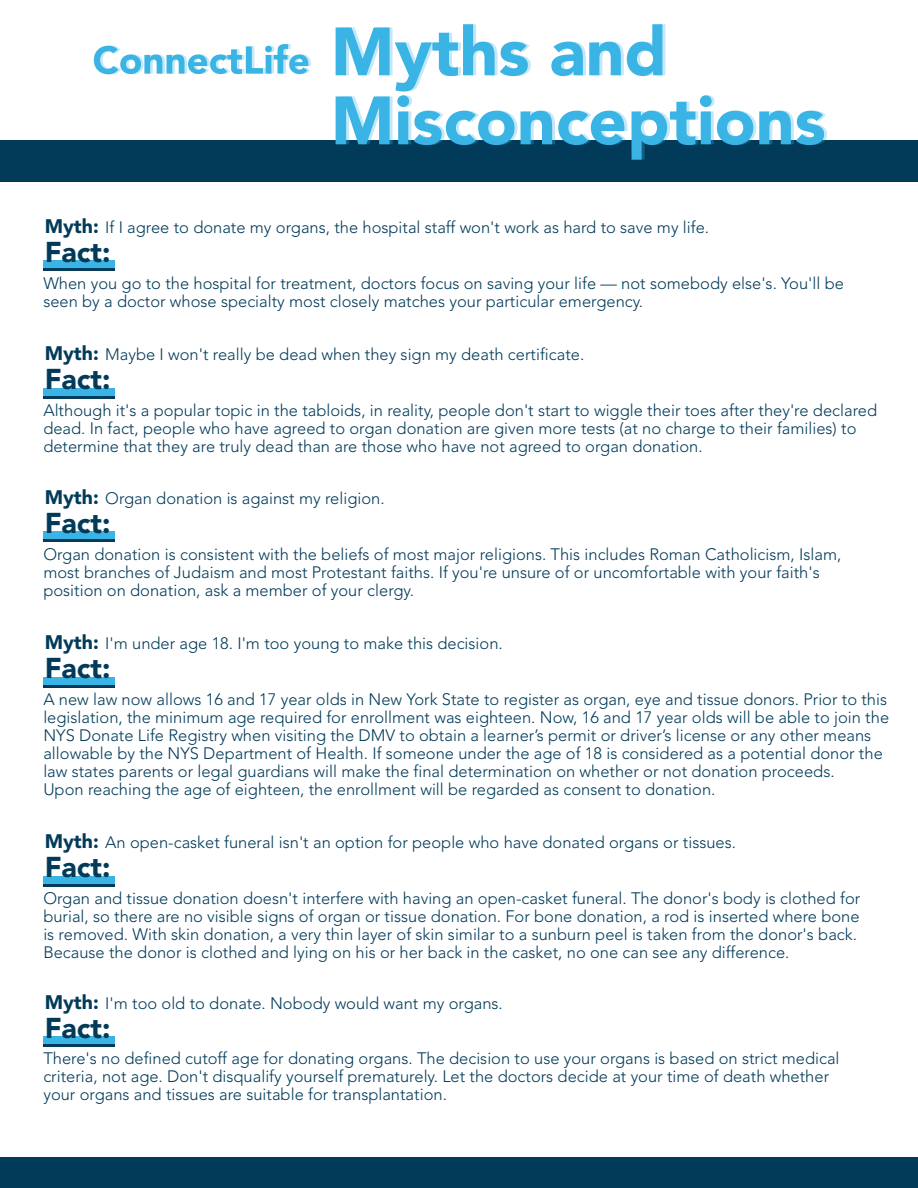
<style>
.page{position:relative;width:918px;height:1188px;background:#fff}
.page>*{position:absolute;margin:0;border:0;box-sizing:border-box;transform-origin:0 0}
.t1{font:900 28.5px "Avenir";color:#023b5a}
.t2{font:900 19.5px "Avenir";color:#023b5a}
.t3{font:300 16.5px/18px "Avenir";color:#023b5a}
</style>
<div class="page">
<div style="left:0;top:140px;width:918px;height:42px;background:#023b5a"></div>
<div style="left:0;top:1157px;width:918px;height:31px;background:#023b5a"></div>
<div style="left:43px;top:263px;width:71px;height:8px;background:#023b5a"></div>
<div style="left:43px;top:260px;width:71px;height:8px;background:#3ab4e5"></div>
<svg style="left:94px;top:44px;width:217px;height:30px"></svg>
<div style="left:43px;top:391px;width:71px;height:8px;background:#023b5a"></div>
<div style="left:43px;top:388px;width:71px;height:8px;background:#3ab4e5"></div>
<div style="left:43px;top:535px;width:71px;height:7px;background:#023b5a"></div>
<div style="left:43px;top:532px;width:71px;height:7px;background:#3ab4e5"></div>
<svg style="left:43px;top:684px;width:71px;height:3px"></svg>
<div style="left:43px;top:677px;width:71px;height:7px;background:#3ab4e5"></div>
<svg style="left:43px;top:883px;width:71px;height:3px"></svg>
<div style="left:43px;top:876px;width:71px;height:7px;background:#3ab4e5"></div>
<div style="left:43px;top:1039px;width:71px;height:8px;background:#023b5a"></div>
<div style="left:43px;top:1036px;width:71px;height:8px;background:#3ab4e5"></div>
<svg style="left:336px;top:24px;width:491px;height:136px"></svg>
<p class="t2" style="left:45px;top:209px;width:56px">Myth:</p>
<h1 class="t1" style="left:45px;top:228px;width:67px">Fact:</h1>
<p class="t3" style="left:105px;top:218px;width:605px">If I agree to donate my organs, the hospital staff won't work as hard to save my life.</p>
<p class="t3" style="left:43px;top:274px;width:802px">When you go to the hospital for treatment, doctors focus on saving your life — not somebody else's. You'll be seen by a doctor whose specialty most closely matches your particular emergency.</p>
<p class="t2" style="left:45px;top:337px;width:56px">Myth:</p>
<h1 class="t1" style="left:45px;top:355px;width:67px">Fact:</h1>
<p class="t3" style="left:105px;top:346px;width:481px">Maybe I won't really be dead when they sign my death certificate.</p>
<p class="t3" style="left:43px;top:402px;width:835px">Although it's a popular topic in the tabloids, in reality, people don't start to wiggle their toes after they're declared dead. In fact, people who have agreed to organ donation are given more tests (at no charge to their families) to determine that they are truly dead than are those who have not agreed to organ donation.</p>
<p class="t2" style="left:45px;top:480px;width:56px">Myth:</p>
<h1 class="t1" style="left:45px;top:499px;width:67px">Fact:</h1>
<p class="t3" style="left:105px;top:489px;width:281px">Organ donation is against my religion.</p>
<p class="t3" style="left:43px;top:545px;width:800px">Organ donation is consistent with the beliefs of most major religions. This includes Roman Catholicism, Islam, most branches of Judaism and most Protestant faiths. If you're unsure of or uncomfortable with your faith's position on donation, ask a member of your clergy.</p>
<p class="t2" style="left:45px;top:626px;width:56px">Myth:</p>
<h1 class="t1" style="left:45px;top:644px;width:67px">Fact:</h1>
<p class="t3" style="left:105px;top:634px;width:399px">I'm under age 18. I'm too young to make this decision.</p>
<p class="t3" style="left:43px;top:690px;width:847px">A new law now allows 16 and 17 year olds in New York State to register as organ, eye and tissue donors. Prior to this legislation, the minimum age required for enrollment was eighteen. Now, 16 and 17 year olds will be able to join the NYS Donate Life Registry when visiting the DMV to obtain a learner’s permit or driver’s license or any other means allowable by the NYS Department of Health. If someone under the age of 18 is considered as a potential donor the law states parents or legal guardians will make the final determination on whether or not donation proceeds.<br>Upon reaching the age of eighteen, the enrollment will be regarded as consent to donation.</p>
<p class="t2" style="left:45px;top:825px;width:56px">Myth:</p>
<h1 class="t1" style="left:45px;top:843px;width:67px">Fact:</h1>
<p class="t3" style="left:105px;top:833px;width:632px">An open-casket funeral isn't an option for people who have donated organs or tissues.</p>
<p class="t3" style="left:43px;top:889px;width:819px">Organ and tissue donation doesn't interfere with having an open-casket funeral. The donor's body is clothed for burial, so there are no visible signs of organ or tissue donation. For bone donation, a rod is inserted where bone is removed. With skin donation, a very thin layer of skin similar to a sunburn peel is taken from the donor's back.<br>Because the donor is clothed and lying on his or her back in the casket, no one can see any difference.</p>
<p class="t2" style="left:45px;top:985px;width:56px">Myth:</p>
<h1 class="t1" style="left:45px;top:1003px;width:67px">Fact:</h1>
<p class="t3" style="left:105px;top:994px;width:399px">I'm too old to donate. Nobody would want my organs.</p>
<p class="t3" style="left:43px;top:1050px;width:798px">There's no defined cutoff age for donating organs. The decision to use your organs is based on strict medical criteria, not age. Don't disqualify yourself prematurely. Let the doctors decide at your time of death whether your organs and tissues are suitable for transplantation.</p>
</div>
